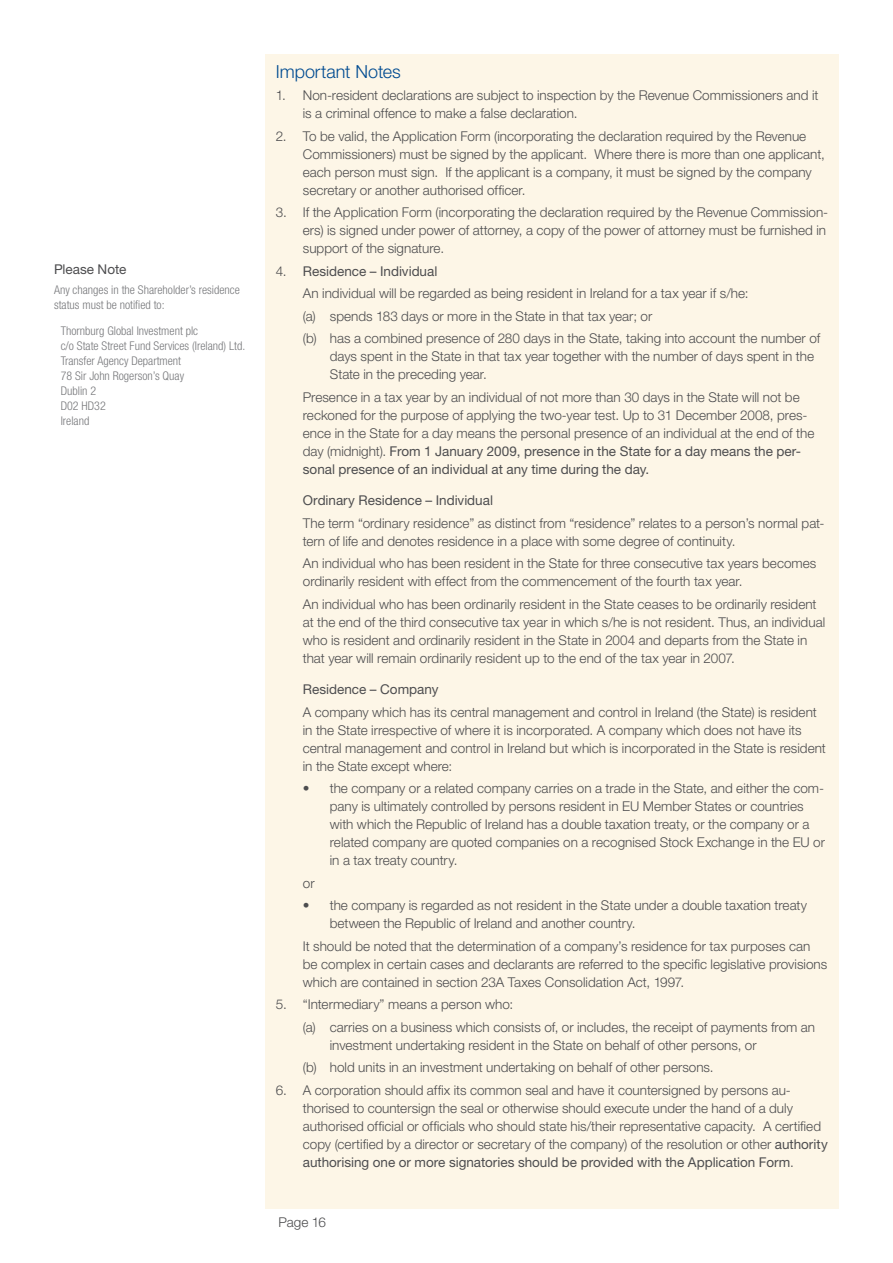
<style>
.page{position:relative;width:893px;height:1263px;background:#fff}
.page>*{position:absolute;margin:0;border:0;box-sizing:border-box;transform-origin:0 0}
.t1{font:300 18px "Helvetica Neue LT Std";color:#004b91}
.t2{font:300 13.5px/18px "Helvetica Neue LT Std";color:#4d4d4f}
.t3{font:13.5px "Helvetica Neue LT Std";color:#4d4d4f}
.t4{font:300 condensed 12px/15px "Helvetica Neue LT Std";color:#77787b}
.s1{font-weight:400}
</style>
<div class="page">
<div style="left:265px;top:54px;width:574px;height:1155px;background:#fdf6e7"></div>
<p class="t3" style="left:54px;top:262px;width:74px">Please Note</p>
<p class="t4" style="left:54px;top:282px;width:187px">Any changes in the Shareholder’s residence status must be notified to:</p>
<p class="t4" style="left:61px;top:323px;width:186px">Thornburg Global Investment plc<br>c/o State Street Fund Services (Ireland) Ltd.<br>Transfer Agency Department<br>78 Sir John Rogerson’s Quay<br>Dublin 2<br>D02 HD32<br>Ireland</p>
<h1 class="t1" style="left:276px;top:60px;width:127px">Important Notes</h1>
<p class="t2" style="left:303px;top:86px;width:517px;text-indent:-27px">1. Non-resident declarations are subject to inspection by the Revenue Commissioners and it is a criminal offence to make a false declaration.</p>
<p class="t2" style="left:303px;top:127px;width:523px;text-indent:-27px">2. To be valid, the Application Form (incorporating the declaration required by the Revenue Commissioners) must be signed by the applicant. Where there is more than one applicant, each person must sign. If the applicant is a company, it must be signed by the company secretary or another authorised officer.</p>
<p class="t2" style="left:303px;top:203px;width:527px;text-indent:-27px">3. If the Application Form (incorporating the declaration required by the Revenue Commission&shy;ers) is signed under power of attorney, a copy of the power of attorney must be furnished in support of the signature.</p>
<p class="t2" style="left:303px;top:259px;width:519px;line-height:22.5px;text-indent:-27px">4. <span class="s1">Residence – Individual<br></span>An individual will be regarded as being resident in Ireland for a tax year if s/he:<br>(a) spends 183 days or more in the State in that tax year; or<br>(b) has a combined presence of 280 days in the State, taking into account the number of</p>
<p class="t2" style="left:330px;top:347px;width:486px">days spent in the State in that tax year together with the number of days spent in the<br>State in the preceding year.</p>
<p class="t2" style="left:303px;top:388px;width:513px">Presence in a tax year by an individual of not more than 30 days in the State will not be reckoned for the purpose of applying the two-year test. Up to 31 December 2008, pres&shy;ence in the State for a day means the personal presence of an individual at the end of the day (midnight). <span class="s1">From 1 January 2009, presence in the State for a day means the per&shy;sonal presence of an individual at any time during the day.</span></p>
<p class="t3" style="left:303px;top:492px;width:192px">Ordinary Residence – Individual</p>
<p class="t2" style="left:303px;top:514px;width:523px">The term “ordinary residence” as distinct from “residence” relates to a person’s normal pat&shy;tern of life and denotes residence in a place with some degree of continuity.</p>
<p class="t2" style="left:303px;top:554px;width:515px">An individual who has been resident in the State for three consecutive tax years becomes ordinarily resident with effect from the commencement of the fourth tax year.</p>
<p class="t2" style="left:303px;top:595px;width:524px">An individual who has been ordinarily resident in the State ceases to be ordinarily resident at the end of the third consecutive tax year in which s/he is not resident. Thus, an individual who is resident and ordinarily resident in the State in 2004 and departs from the State in that year will remain ordinarily resident up to the end of the tax year in 2007.</p>
<p class="t3" style="left:303px;top:681px;width:137px">Residence – Company</p>
<p class="t2" style="left:303px;top:703px;width:525px">A company which has its central management and control in Ireland (the State) is resident in the State irrespective of where it is incorporated. A company which does not have its central management and control in Ireland but which is incorporated in the State is resident in the State except where:</p>
<p class="t2" style="left:330px;top:779px;width:497px;text-indent:-27px">• the company or a related company carries on a trade in the State, and either the com&shy;pany is ultimately controlled by persons resident in EU Member States or countries with which the Republic of Ireland has a double taxation treaty, or the company or a related company are quoted companies on a recognised Stock Exchange in the EU or in a tax treaty country.</p>
<p class="t2" style="left:303px;top:874px;width:13px">or</p>
<p class="t2" style="left:330px;top:896px;width:479px;text-indent:-27px">• the company is regarded as not resident in the State under a double taxation treaty between the Republic of Ireland and another country.</p>
<p class="t2" style="left:303px;top:937px;width:526px">It should be noted that the determination of a company’s residence for tax purposes can be complex in certain cases and declarants are referred to the specific legislative provisions which are contained in section 23A Taxes Consolidation Act, 1997.</p>
<p class="t2" style="left:303px;top:993px;width:514px;line-height:22.5px;text-indent:-27px">5. “Intermediary” means a person who:<br>(a) carries on a business which consists of, or includes, the receipt of payments from an</p>
<p class="t2" style="left:303px;top:1033px;width:455px;line-height:22.5px;text-indent:27px">investment undertaking resident in the State on behalf of other persons, or (b) hold units in an investment undertaking on behalf of other persons.</p>
<p class="t2" style="left:303px;top:1081px;width:526px;text-indent:-27px">6. A corporation should affix its common seal and have it countersigned by persons au&shy;thorised to countersign the seal or otherwise should execute under the hand of a duly authorised official or officials who should state his/their representative capacity. A certified copy (certified by a director or secretary of the company) of the resolution or other <span class="s1">authority authorising one or more signatories should be provided with the Application Form</span>.</p>
<p class="t2" style="left:279px;top:1213px;width:49px">Page 16</p>
</div>
